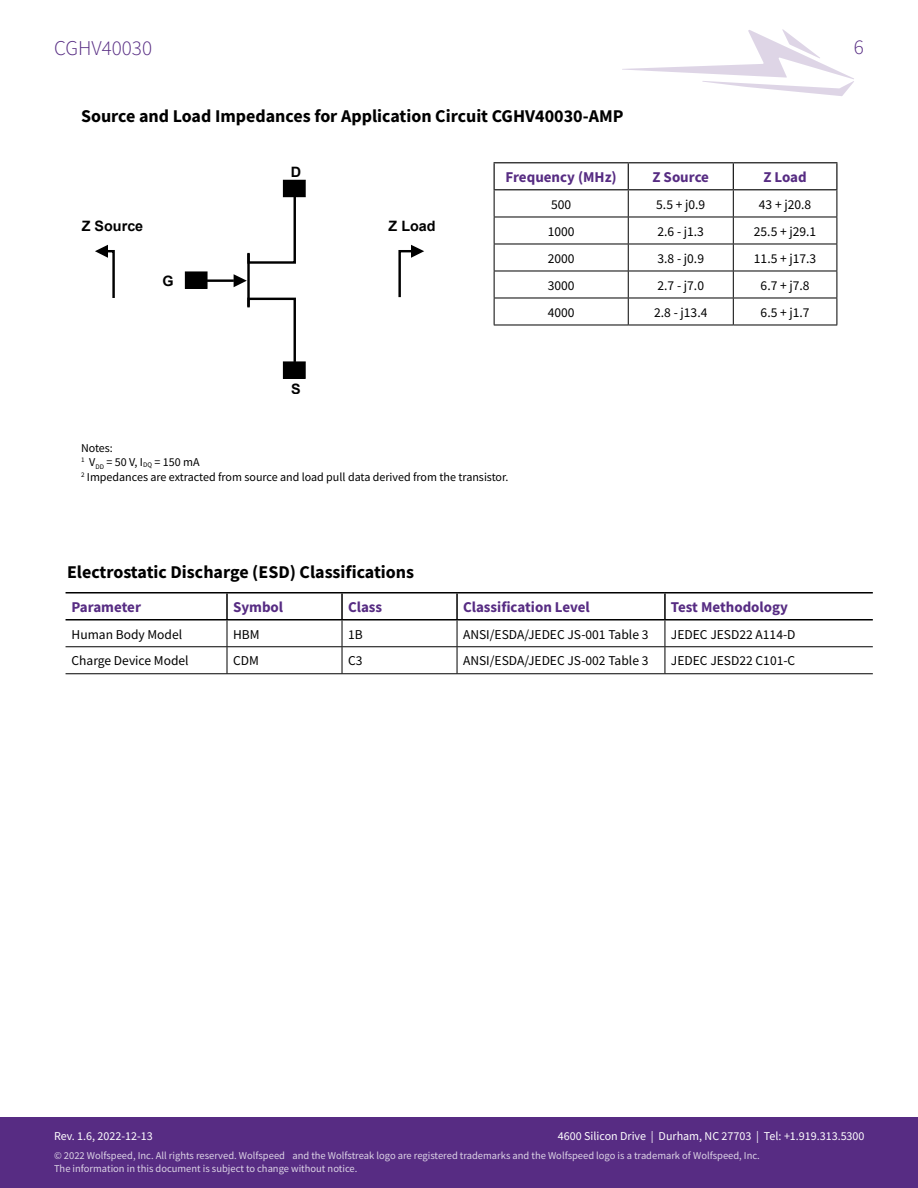
<style>
.page{position:relative;width:918px;height:1188px;background:#fff}
.page>*{position:absolute;margin:0;border:0;box-sizing:border-box;transform-origin:0 0}
.t1{font:300 21px "Source Sans Pro";color:#572c83}
.t2{font:700 18px "Source Sans Pro";color:#000}
.t3{font:700 15px "Source Sans Pro";color:#572c83}
.t4{font:700 14.25px "Arial";color:#000}
.t5{font:13.5px "Source Sans Pro";color:#000}
.t6{font:12px/14.4px "Source Sans Pro";color:#000}
.t7{font:12px "Source Sans Pro";color:#fff}
.t8{font:10.5px/12.6px "Source Sans Pro";color:#fff}
</style>
<div class="page">
<svg style="left:622px;top:29px;width:232px;height:67px"></svg>
<div style="left:0;top:1118px;width:918px;height:70px;background:#572c83"></div>
<div style="left:185px;top:272px;width:22px;height:16px;background:#000"></div>
<div style="left:185px;top:272px;width:22px;height:17px;border:1px solid #000"></div>
<div style="left:283px;top:180px;width:22px;height:17px;background:#000"></div>
<div style="left:283px;top:180px;width:23px;height:17px;border:1px solid #000"></div>
<div style="left:283px;top:362px;width:22px;height:16px;background:#000"></div>
<div style="left:283px;top:361px;width:23px;height:18px;border:1px solid #000"></div>
<svg style="left:95px;top:245px;width:20px;height:53px"></svg>
<svg style="left:398px;top:245px;width:26px;height:53px"></svg>
<hr style="left:207px;top:279px;width:27px;height:3px;background:#000">
<svg style="left:234px;top:194px;width:63px;height:170px"></svg>
<hr style="left:494px;top:162px;width:134px;height:1px;background:#000">
<hr style="left:628px;top:162px;width:105px;height:1px;background:#000">
<hr style="left:733px;top:162px;width:104px;height:1px;background:#000">
<hr style="left:494px;top:189px;width:134px;height:1px;background:#000">
<hr style="left:628px;top:189px;width:105px;height:1px;background:#000">
<hr style="left:733px;top:189px;width:104px;height:1px;background:#000">
<hr style="left:494px;top:217px;width:134px;height:1px;background:#000">
<hr style="left:628px;top:217px;width:105px;height:1px;background:#000">
<hr style="left:733px;top:217px;width:104px;height:1px;background:#000">
<hr style="left:494px;top:244px;width:134px;height:1px;background:#000">
<hr style="left:628px;top:244px;width:105px;height:1px;background:#000">
<hr style="left:733px;top:244px;width:104px;height:1px;background:#000">
<hr style="left:494px;top:271px;width:134px;height:1px;background:#000">
<hr style="left:628px;top:271px;width:105px;height:1px;background:#000">
<hr style="left:733px;top:271px;width:104px;height:1px;background:#000">
<hr style="left:494px;top:298px;width:134px;height:1px;background:#000">
<svg style="left:494px;top:163px;width:1px;height:162px"></svg>
<hr style="left:628px;top:298px;width:105px;height:1px;background:#000">
<svg style="left:628px;top:163px;width:1px;height:162px"></svg>
<hr style="left:733px;top:298px;width:104px;height:1px;background:#000">
<svg style="left:733px;top:163px;width:1px;height:162px"></svg>
<svg style="left:836px;top:163px;width:2px;height:162px"></svg>
<hr style="left:494px;top:325px;width:134px;height:1px;background:#000">
<hr style="left:628px;top:325px;width:105px;height:1px;background:#000">
<hr style="left:733px;top:325px;width:104px;height:1px;background:#000">
<hr style="left:341px;top:594px;width:2px;height:25px;background:#000">
<hr style="left:456px;top:594px;width:2px;height:25px;background:#000">
<hr style="left:664px;top:594px;width:2px;height:25px;background:#000">
<hr style="left:66px;top:646px;width:161px;height:1px;background:#000">
<hr style="left:227px;top:646px;width:115px;height:1px;background:#000">
<hr style="left:342px;top:646px;width:115px;height:1px;background:#000">
<svg style="left:342px;top:621px;width:1px;height:52px"></svg>
<hr style="left:457px;top:646px;width:208px;height:1px;background:#000">
<hr style="left:665px;top:646px;width:208px;height:1px;background:#000">
<hr style="left:227px;top:673px;width:115px;height:1px;background:#000">
<hr style="left:342px;top:673px;width:115px;height:1px;background:#000">
<hr style="left:457px;top:673px;width:208px;height:1px;background:#000">
<hr style="left:227px;top:619px;width:115px;height:2px;background:#000">
<hr style="left:342px;top:619px;width:115px;height:2px;background:#000">
<hr style="left:457px;top:619px;width:208px;height:2px;background:#000">
<svg style="left:227px;top:621px;width:1px;height:52px"></svg>
<svg style="left:457px;top:621px;width:1px;height:52px"></svg>
<svg style="left:665px;top:621px;width:1px;height:52px"></svg>
<hr style="left:66px;top:673px;width:161px;height:1px;background:#000">
<hr style="left:665px;top:673px;width:208px;height:1px;background:#000">
<hr style="left:226px;top:594px;width:2px;height:25px;background:#000">
<hr style="left:66px;top:619px;width:161px;height:2px;background:#000">
<hr style="left:665px;top:619px;width:208px;height:2px;background:#000">
<hr style="left:66px;top:592px;width:161px;height:2px;background:#000">
<hr style="left:227px;top:592px;width:115px;height:2px;background:#000">
<hr style="left:342px;top:592px;width:115px;height:2px;background:#000">
<hr style="left:457px;top:592px;width:208px;height:2px;background:#000">
<hr style="left:665px;top:592px;width:208px;height:2px;background:#000">
<h1 class="t1" style="left:54px;top:35px;width:100px">CGHV40030</h1>
<h1 class="t1" style="left:854px;top:40px;width:12px">6</h1>
<h2 class="t2" style="left:81px;top:108px;width:544px">Source and Load Impedances for Application Circuit CGHV40030-AMP</h2>
<p class="t4" style="left:291px;top:162px;width:12px">D</p>
<p class="t4" style="left:82px;top:217px;width:63px">Z Source</p>
<p class="t4" style="left:389px;top:217px;width:49px">Z Load</p>
<p class="t4" style="left:162px;top:271px;width:13px">G</p>
<p class="t4" style="left:291px;top:379px;width:11px">S</p>
<p class="t3" style="left:506px;top:171px;width:113px">Frequency (MHz)</p>
<p class="t3" style="left:653px;top:171px;width:58px">Z Source</p>
<p class="t3" style="left:763px;top:171px;width:45px">Z Load</p>
<p class="t5" style="left:551px;top:198px;width:22px">500</p>
<p class="t5" style="left:656px;top:198px;width:51px">5.5 + j0.9</p>
<p class="t5" style="left:759px;top:198px;width:54px">43 + j20.8</p>
<p class="t5" style="left:548px;top:225px;width:28px">1000</p>
<p class="t5" style="left:658px;top:225px;width:48px">2.6 - j1.3</p>
<p class="t5" style="left:754px;top:225px;width:64px">25.5 + j29.1</p>
<p class="t5" style="left:548px;top:252px;width:28px">2000</p>
<p class="t5" style="left:658px;top:252px;width:48px">3.8 - j0.9</p>
<p class="t5" style="left:754px;top:252px;width:64px">11.5 + j17.3</p>
<p class="t5" style="left:548px;top:279px;width:28px">3000</p>
<p class="t5" style="left:658px;top:279px;width:48px">2.7 - j7.0</p>
<p class="t5" style="left:761px;top:279px;width:51px">6.7 + j7.8</p>
<p class="t5" style="left:548px;top:306px;width:28px">4000</p>
<p class="t5" style="left:654px;top:306px;width:55px">2.8 - j13.4</p>
<p class="t5" style="left:761px;top:306px;width:51px">6.5 + j1.7</p>
<p class="t6" style="left:81px;top:441px;width:429px">Notes:<br><sup>1</sup> V<sub>DD</sub> = 50 V, I<sub>DQ</sub> = 150 mA<br><sup>2</sup> Impedances are extracted from source and load pull data derived from the transistor.</p>
<h2 class="t2" style="left:67px;top:564px;width:349px">Electrostatic Discharge (ESD) Classifications</h2>
<p class="t3" style="left:72px;top:601px;width:71px">Parameter</p>
<p class="t3" style="left:233px;top:601px;width:52px">Symbol</p>
<p class="t3" style="left:348px;top:601px;width:36px">Class</p>
<p class="t3" style="left:463px;top:597px;width:128px">Classi昀椀cation Level</p>
<p class="t3" style="left:671px;top:601px;width:119px">Test Methodology</p>
<p class="t5" style="left:72px;top:625px;width:112px">Human Body Model</p>
<p class="t5" style="left:233px;top:625px;width:28px">HBM</p>
<p class="t5" style="left:348px;top:628px;width:16px">1B</p>
<p class="t5" style="left:463px;top:625px;width:187px">ANSI/ESDA/JEDEC JS-001 Table 3</p>
<p class="t5" style="left:671px;top:625px;width:126px">JEDEC JESD22 A114-D</p>
<p class="t5" style="left:72px;top:652px;width:119px">Charge Device Model</p>
<p class="t5" style="left:233px;top:652px;width:27px">CDM</p>
<p class="t5" style="left:348px;top:655px;width:16px">C3</p>
<p class="t5" style="left:463px;top:652px;width:187px">ANSI/ESDA/JEDEC JS-002 Table 3</p>
<p class="t5" style="left:671px;top:652px;width:126px">JEDEC JESD22 C101-C</p>
<p class="t7" style="left:558px;top:1131px;width:308px">4600 Silicon Drive | Durham, NC 27703 | Tel: +1.919.313.5300</p>
<p class="t7" style="left:54px;top:1133px;width:100px">Rev. 1.6, 2022-12-13</p>
<p class="t8" style="left:54px;top:1150px;width:707px">© 2022 Wolfspeed, Inc. All rights reserved. Wolfspeed and the Wolfstreak logo are registered trademarks and the Wolfspeed logo is a trademark of Wolfspeed, Inc.<br>The information in this document is subject to change without notice.</p>
</div>
